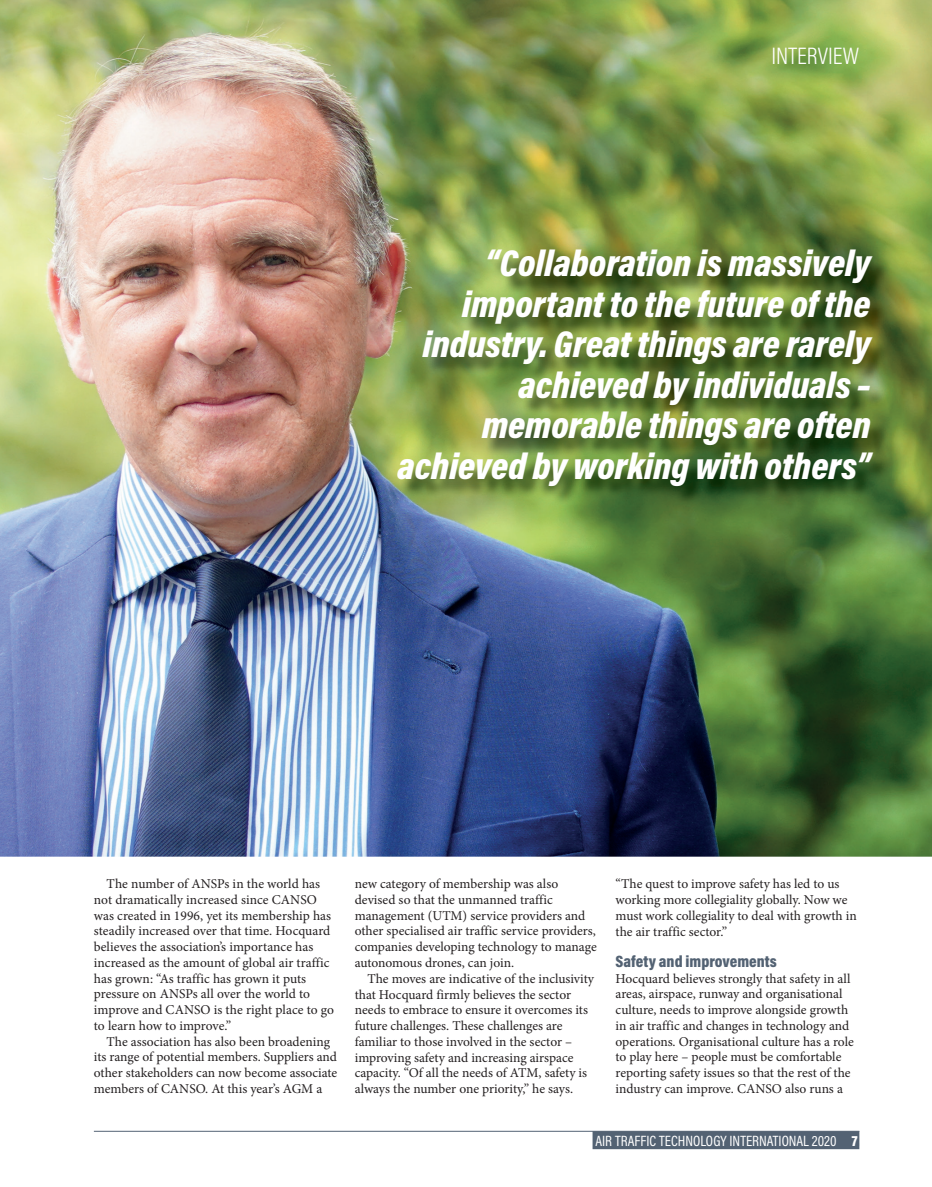
<style>
.page{position:relative;width:932px;height:1187px;background:#fff}
.page>*{position:absolute;margin:0;border:0;box-sizing:border-box;transform-origin:0 0}
.t1{font:italic 900 37.5px/40.5px "Acumin Pro Cond";color:#fff;text-align:right}
.t2{font:300 24px "Acumin Pro Cond";color:#fff}
.t3{font:900 16.5px "Acumin Pro Cond";color:#536273}
.t4{font:15px "Acumin Pro Cond";color:#fff}
.t5{font:13.5px/15.8px "Minion Pro";color:#231f20}
.s1{font-weight:900}
.s2{font-weight:900;color:#536273}
</style>
<div class="page">
<hr style="left:94px;top:1131px;width:765px;height:1px;background:#536273">
<div style="left:592px;top:1131px;width:267px;height:18px;background:#536273"></div>
<img style="left:0;top:0;width:932px;height:857px">
<img style="left:400px;top:252px;width:491px;height:253px">
<p class="t2" style="left:771px;top:40px;width:89px">INTERVIEW</p>
<p class="t1" style="left:397px;top:242px;width:475px">“Collaboration is massively important to the future of the industry. Great things are rarely achieved by individuals – memorable things are often achieved by working with others”</p>
<p class="t5" style="left:107px;top:876px;width:215px">The number of ANSPs in the world has</p>
<p class="t5" style="left:94px;top:892px;width:224px">not dramatically increased since CANSO</p>
<p class="t5" style="left:94px;top:908px;width:239px">was created in 1996, yet its membership has</p>
<p class="t5" style="left:94px;top:923px;width:238px">steadily increased over that time. Hocquard</p>
<p class="t5" style="left:94px;top:939px;width:221px">believes the association’s importance has</p>
<p class="t5" style="left:94px;top:955px;width:237px">increased as the amount of global air traffic</p>
<p class="t5" style="left:94px;top:971px;width:214px">has grown: “As traffic has grown it puts</p>
<p class="t5" style="left:94px;top:986px;width:218px">pressure on ANSPs all over the world to</p>
<p class="t5" style="left:94px;top:1002px;width:242px">improve and CANSO is the right place to go</p>
<p class="t5" style="left:94px;top:1018px;width:139px">to learn how to improve.”</p>
<p class="t5" style="left:107px;top:1034px;width:225px">The association has also been broadening</p>
<p class="t5" style="left:94px;top:1049px;width:245px">its range of potential members. Suppliers and</p>
<p class="t5" style="left:94px;top:1065px;width:245px">other stakeholders can now become associate</p>
<p class="t5" style="left:94px;top:1081px;width:230px">members of CANSO. At this year’s AGM a</p>
<p class="t5" style="left:355px;top:876px;width:205px">new category of membership was also</p>
<p class="t5" style="left:355px;top:892px;width:199px">devised so that the unmanned traffic</p>
<p class="t5" style="left:355px;top:908px;width:232px">management (UTM) service providers and</p>
<p class="t5" style="left:355px;top:923px;width:243px">other specialised air traffic service providers,</p>
<p class="t5" style="left:355px;top:939px;width:244px">companies developing technology to manage</p>
<p class="t5" style="left:355px;top:955px;width:161px">autonomous drones, can join.</p>
<p class="t5" style="left:367px;top:971px;width:228px">The moves are indicative of the inclusivity</p>
<p class="t5" style="left:355px;top:986px;width:218px">that Hocquard firmly believes the sector</p>
<p class="t5" style="left:355px;top:1002px;width:235px">needs to embrace to ensure it overcomes its</p>
<p class="t5" style="left:355px;top:1018px;width:209px">future challenges. These challenges are</p>
<p class="t5" style="left:355px;top:1034px;width:219px">familiar to those involved in the sector –</p>
<p class="t5" style="left:355px;top:1049px;width:220px">improving safety and increasing airspace</p>
<p class="t5" style="left:355px;top:1065px;width:234px">capacity. “Of all the needs of ATM, safety is</p>
<p class="t5" style="left:355px;top:1081px;width:220px">always the number one priority,” he says.</p>
<p class="t5" style="left:615px;top:876px;width:243px">“The quest to improve safety has led to us working more collegiality globally. Now we must work collegiality to deal with growth in the air traffic sector.”</p>
<p class="t3" style="left:615px;top:950px;width:163px">Safety and improvements</p>
<p class="t5" style="left:615px;top:971px;width:240px">Hocquard believes strongly that safety in all areas, airspace, runway and organisational culture, needs to improve alongside growth in air traffic and changes in technology and operations. Organisational culture has a role to play here – people must be comfortable reporting safety issues so that the rest of the industry can improve. CANSO also runs a</p>
<p class="t4" style="left:595px;top:1131px;width:265px">AIR TRAFFIC TECHNOLOGY INTERNATIONAL 2020 <span class="s1">7</span><span class="s2">.</span></p>
</div>
